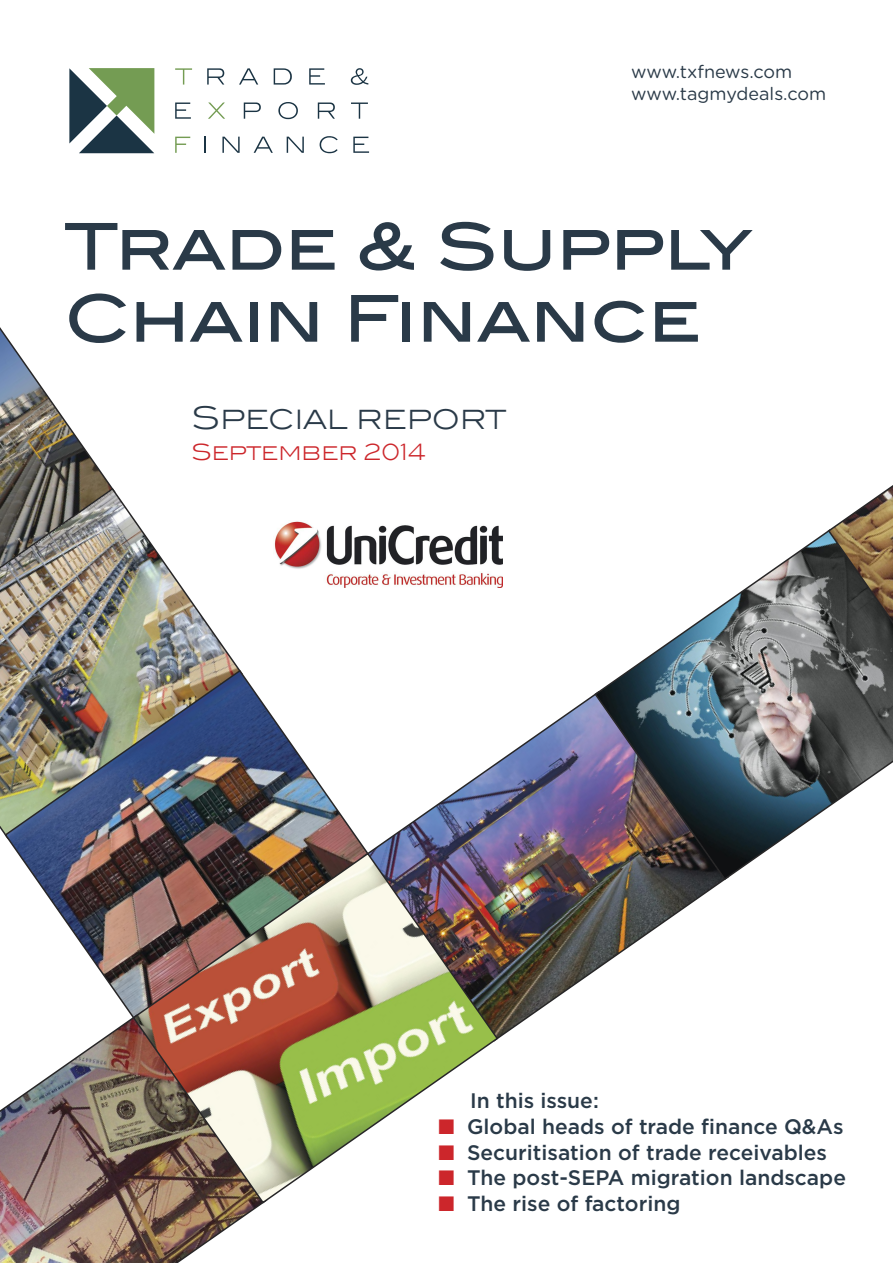
<style>
.page{position:relative;width:893px;height:1263px;background:#fff}
.page>*{position:absolute;margin:0;border:0;box-sizing:border-box;transform-origin:0 0}
.t1{font:500 64.5px/72px "Blair ITC";letter-spacing:-.01em;color:#2a3a48}
.t2{font:300 31.5px "Blair ITC";color:#2a3a48}
.t3{font:300 22.5px "Blair ITC";color:#cc262b}
.t4{font:500 21px "Gotham";color:#2a3a48}
.t5{font:18px/21.6px "Gotham Rounded";color:#2a3a48}
.s1{color:#cc262b}
</style>
<div class="page">
<img style="left:0;top:327px;width:112px;height:160px">
<img style="left:0;top:487px;width:240px;height:346px">
<img style="left:3px;top:669px;width:359px;height:344px">
<img style="left:0;top:1013px;width:262px;height:250px">
<img style="left:362px;top:695px;width:362px;height:343px">
<img style="left:593px;top:531px;width:300px;height:350px">
<svg style="left:827px;top:485px;width:66px;height:233px"></svg>
<svg style="left:69px;top:68px;width:85px;height:85px"></svg>
<svg style="left:175px;top:68px;width:17px;height:17px"></svg>
<svg style="left:207px;top:68px;width:17px;height:17px"></svg>
<svg style="left:239px;top:68px;width:19px;height:17px"></svg>
<svg style="left:274px;top:68px;width:18px;height:17px"></svg>
<svg style="left:309px;top:68px;width:16px;height:17px"></svg>
<svg style="left:351px;top:68px;width:17px;height:17px"></svg>
<svg style="left:175px;top:103px;width:16px;height:16px"></svg>
<svg style="left:208px;top:103px;width:17px;height:16px"></svg>
<svg style="left:244px;top:103px;width:17px;height:16px"></svg>
<svg style="left:278px;top:102px;width:20px;height:17px"></svg>
<svg style="left:318px;top:103px;width:17px;height:16px"></svg>
<svg style="left:351px;top:103px;width:17px;height:16px"></svg>
<svg style="left:175px;top:137px;width:15px;height:16px"></svg>
<svg style="left:204px;top:137px;width:2px;height:16px"></svg>
<svg style="left:222px;top:137px;width:18px;height:16px"></svg>
<svg style="left:254px;top:137px;width:19px;height:16px"></svg>
<svg style="left:287px;top:137px;width:17px;height:16px"></svg>
<svg style="left:320px;top:136px;width:18px;height:17px"></svg>
<svg style="left:353px;top:137px;width:16px;height:16px"></svg>
<img style="left:131px;top:851px;width:368px;height:353px">
<img style="left:274px;top:521px;width:229px;height:66px">
<p class="t5" style="left:631px;top:63px;width:196px">www.txfnews.com www.tagmydeals.com</p>
<h1 class="t1" style="left:64px;top:210px;width:691px">Trade &amp; Supply<br>Chain Finance</h1>
<h2 class="t2" style="left:191px;top:399px;width:317px">SPECIAL REPORT</h2>
<p class="t3" style="left:191px;top:439px;width:236px">SEPTEMBER 2014</p>
<p class="t4" style="left:470px;top:1094px;width:130px">In this issue:</p>
<p class="t4" style="left:439px;top:1119px;width:407px"><span class="s1">■</span> Global heads of trade finance Q&amp;As</p>
<p class="t4" style="left:439px;top:1145px;width:390px"><span class="s1">■</span> Securitisation of trade receivables</p>
<p class="t4" style="left:439px;top:1170px;width:409px"><span class="s1">■</span> The post-SEPA migration landscape</p>
<p class="t4" style="left:439px;top:1196px;width:243px"><span class="s1">■</span> The rise of factoring</p>
</div>
